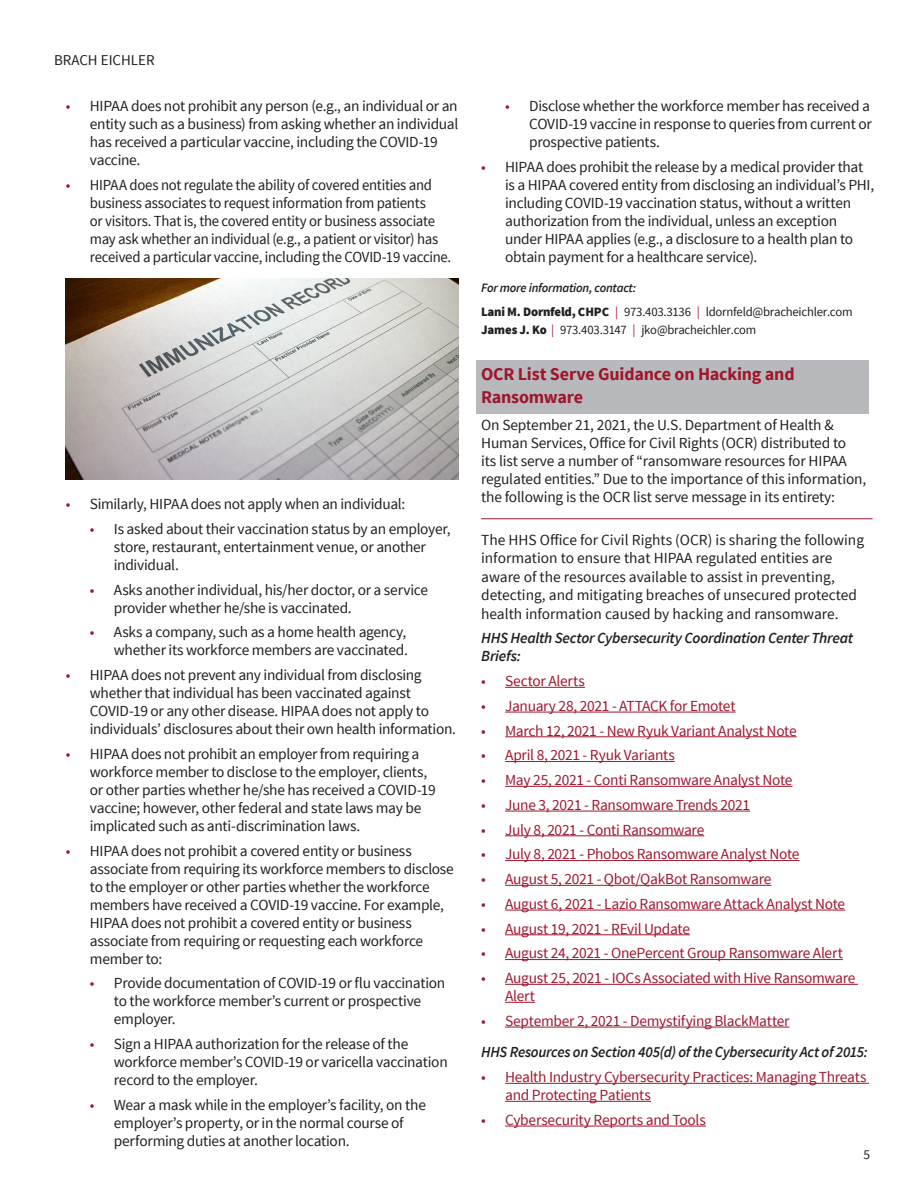
<style>
.page{position:relative;width:918px;height:1188px;background:#fff}
.page>*{position:absolute;margin:0;border:0;box-sizing:border-box;transform-origin:0 0}
.FOR_MORE_INFORMATI{font:700 18px/22.5px "Source Sans Pro";letter-spacing:-.01em;color:#9f172e}
.hyperlink{font:15.3px/18px "Source Sans Pro";letter-spacing:-.02em;color:#231f20}
.hyperlink-2{font:15.3px/18px "Source Sans Pro";letter-spacing:-.02em;color:#9f172e}
.FOR_MORE_INFORMATI-2{font:15.3px/18px "Source Sans Pro";letter-spacing:-.01em;color:#231f20}
.hyperlink-3{font:15.3px/18px "Source Sans Pro";letter-spacing:-.02em;color:#231f20;scale:.96 1}
.FOR_MORE_INFORMATI-3{font:italic 600 15.3px/18px "Source Sans Pro";letter-spacing:-.015em;color:#231f20}
.t1{font:15px "Source Sans Pro";color:#231f20}
.Page_Numbers_9_13_65{font:13.5px "Source Sans Pro";color:#231f20}
.hyperlink-4{font:12.75px/18px "Source Sans Pro";letter-spacing:-.02em;color:#231f20}
.hyperlink-5{font:italic 600 12.75px "Source Sans Pro";letter-spacing:-.02em;color:#231f20}
.s1{color:#9f172e}
.s2{font-weight:900}
</style>
<div class="page">
<div style="left:476px;top:360px;width:393px;height:54px;background:#b8b9bc"></div>
<hr style="left:505px;top:687px;width:80px;height:1px;background:#9f172e">
<hr style="left:505px;top:712px;width:231px;height:1px;background:#9f172e">
<hr style="left:505px;top:736px;width:292px;height:1px;background:#9f172e">
<hr style="left:505px;top:761px;width:170px;height:1px;background:#9f172e">
<hr style="left:505px;top:786px;width:287px;height:1px;background:#9f172e">
<hr style="left:505px;top:811px;width:245px;height:1px;background:#9f172e">
<hr style="left:505px;top:835px;width:199px;height:1px;background:#9f172e">
<hr style="left:505px;top:860px;width:295px;height:1px;background:#9f172e">
<hr style="left:505px;top:885px;width:267px;height:1px;background:#9f172e">
<hr style="left:505px;top:910px;width:340px;height:1px;background:#9f172e">
<hr style="left:505px;top:934px;width:185px;height:1px;background:#9f172e">
<hr style="left:505px;top:959px;width:338px;height:1px;background:#9f172e">
<hr style="left:505px;top:984px;width:353px;height:1px;background:#9f172e">
<hr style="left:505px;top:1002px;width:30px;height:1px;background:#9f172e">
<hr style="left:505px;top:1027px;width:285px;height:1px;background:#9f172e">
<hr style="left:505px;top:1083px;width:364px;height:1px;background:#9f172e">
<hr style="left:505px;top:1101px;width:146px;height:1px;background:#9f172e">
<hr style="left:505px;top:1126px;width:201px;height:1px;background:#9f172e">
<img style="left:66px;top:279px;width:393px;height:201px">
<hr style="left:481px;top:518px;width:392px;height:1px;background:#9f172e">
<p class="t1" style="left:54px;top:51px;width:102px">BRACH EICHLER</p>
<p class="hyperlink" style="left:90px;top:97px;width:370px;text-indent:-24px"><span class="s1">•</span> HIPAA does not prohibit any person (e.g., an individual or an entity such as a business) from asking whether an individual has received a particular vaccine, including the COVID-19 vaccine.</p>
<p class="hyperlink-3" style="left:90px;top:176px;width:378px;text-indent:-24px"><span class="s1">•</span> HIPAA does not regulate the ability of covered entities and business associates to request information from patients<br>or visitors. That is, the covered entity or business associate may ask whether an individual (e.g., a patient or visitor) has received a particular vaccine, including the COVID-19 vaccine.</p>
<p class="hyperlink" style="left:66px;top:495px;width:341px"><span class="s1">•</span> Similarly, HIPAA does not apply when an individual:</p>
<p class="hyperlink" style="left:114px;top:520px;width:338px;text-indent:-24px"><span class="s1">•</span> Is asked about their vaccination status by an employer, store, restaurant, entertainment venue, or another individual.</p>
<p class="hyperlink" style="left:114px;top:581px;width:316px;text-indent:-24px"><span class="s1">•</span> Asks another individual, his/her doctor, or a service provider whether he/she is vaccinated.</p>
<p class="hyperlink" style="left:90px;top:624px;width:320px;text-align:right"><span class="s1">•</span> Asks a company, such as a home health agency, whether its workforce members are vaccinated.</p>
<p class="hyperlink" style="left:90px;top:666px;width:368px;text-indent:-24px"><span class="s1">•</span> HIPAA does not prevent any individual from disclosing whether that individual has been vaccinated against COVID-19 or any other disease. HIPAA does not apply to individuals’ disclosures about their own health information.</p>
<p class="hyperlink" style="left:90px;top:745px;width:348px;text-indent:-24px"><span class="s1">•</span> HIPAA does not prohibit an employer from requiring a workforce member to disclose to the employer, clients, or other parties whether he/she has received a COVID-19 vaccine; however, other federal and state laws may be implicated such as anti-discrimination laws.</p>
<p class="hyperlink" style="left:90px;top:842px;width:366px;text-indent:-24px"><span class="s1">•</span> HIPAA does not prohibit a covered entity or business associate from requiring its workforce members to disclose to the employer or other parties whether the workforce members have received a COVID-19 vaccine. For example, HIPAA does not prohibit a covered entity or business associate from requiring or requesting each workforce member to:</p>
<p class="hyperlink" style="left:114px;top:975px;width:333px;text-indent:-24px"><span class="s1">•</span> Provide documentation of COVID-19 or flu vaccination to the workforce member’s current or prospective employer.</p>
<p class="hyperlink" style="left:114px;top:1035px;width:335px;text-indent:-24px"><span class="s1">•</span> Sign a HIPAA authorization for the release of the workforce member’s COVID-19 or varicella vaccination record to the employer.</p>
<p class="hyperlink" style="left:114px;top:1096px;width:314px;text-indent:-24px"><span class="s1">•</span> Wear a mask while in the employer’s facility, on the employer’s property, or in the normal course of performing duties at another location.</p>
<p class="hyperlink" style="left:529px;top:97px;width:344px;text-align:justify;text-indent:-24px"><span class="s1">•</span> Disclose whether the workforce member has received a COVID-19 vaccine in response to queries from current or prospective patients.</p>
<p class="hyperlink" style="left:505px;top:158px;width:371px;text-indent:-24px"><span class="s1">•</span> HIPAA does prohibit the release by a medical provider that is a HIPAA covered entity from disclosing an individual’s PHI, including COVID-19 vaccination status, without a written authorization from the individual, unless an exception under HIPAA applies (e.g., a disclosure to a health plan to obtain payment for a healthcare service).</p>
<p class="hyperlink-5" style="left:481px;top:279px;width:156px">For more information, contact:</p>
<p class="hyperlink-4" style="left:481px;top:303px;width:373px"><span class="s2">Lani M. Dornfeld, CHPC</span> <span class="s1">|</span> 973.403.3136 <span class="s1">|</span> ldornfeld@bracheichler.com<br><span class="s2">James J. Ko</span> <span class="s1">|</span> 973.403.3147 <span class="s1">|</span> jko@bracheichler.com</p>
<p class="FOR_MORE_INFORMATI" style="left:481px;top:364px;width:315px">OCR List Serve Guidance on Hacking and<br>Ransomware</p>
<p class="FOR_MORE_INFORMATI-2" style="left:481px;top:417px;width:387px">On September 21, 2021, the U.S. Department of Health &amp; Human Services, Office for Civil Rights (OCR) distributed to<br>its list serve a number of “ransomware resources for HIPAA regulated entities.” Due to the importance of this information, the following is the OCR list serve message in its entirety:</p>
<p class="FOR_MORE_INFORMATI-2" style="left:481px;top:531px;width:384px;line-height:18.5px">The HHS Office for Civil Rights (OCR) is sharing the following information to ensure that HIPAA regulated entities are aware of the resources available to assist in preventing, detecting, and mitigating breaches of unsecured protected health information caused by hacking and ransomware.</p>
<p class="FOR_MORE_INFORMATI-3" style="left:481px;top:629px;width:373px">HHS Health Sector Cybersecurity Coordination Center Threat<br>Briefs:</p>
<p class="hyperlink-2" style="left:481px;top:672px;width:105px">• Sector Alerts</p>
<p class="hyperlink-2" style="left:481px;top:697px;width:256px">• January 28, 2021 - ATTACK for Emotet</p>
<p class="hyperlink-2" style="left:481px;top:722px;width:317px">• March 12, 2021 - New Ryuk Variant Analyst Note</p>
<p class="hyperlink-2" style="left:481px;top:747px;width:195px">• April 8, 2021 - Ryuk Variants</p>
<p class="hyperlink-2" style="left:481px;top:771px;width:313px">• May 25, 2021 - Conti Ransomware Analyst Note</p>
<p class="hyperlink-2" style="left:481px;top:796px;width:271px">• June 3, 2021 - Ransomware Trends 2021</p>
<p class="hyperlink-2" style="left:481px;top:821px;width:225px">• July 8, 2021 - Conti Ransomware</p>
<p class="hyperlink-2" style="left:481px;top:846px;width:320px">• July 8, 2021 - Phobos Ransomware Analyst Note</p>
<p class="hyperlink-2" style="left:481px;top:870px;width:292px">• August 5, 2021 - Qbot/QakBot Ransomware</p>
<p class="hyperlink-2" style="left:481px;top:895px;width:366px">• August 6, 2021 - Lazio Ransomware Attack Analyst Note</p>
<p class="hyperlink-2" style="left:481px;top:920px;width:210px">• August 19, 2021 - REvil Update</p>
<p class="hyperlink-2" style="left:481px;top:945px;width:363px">• August 24, 2021 - OnePercent Group Ransomware Alert</p>
<p class="hyperlink-2" style="left:505px;top:969px;width:352px;text-indent:-24px">• August 25, 2021 - IOCs Associated with Hive Ransomware<br>Alert</p>
<p class="hyperlink-2" style="left:481px;top:1012px;width:310px">• September 2, 2021 - Demystifying BlackMatter</p>
<p class="FOR_MORE_INFORMATI-3" style="left:481px;top:1043px;width:388px">HHS Resources on Section 405(d) of the Cybersecurity Act of 2015:</p>
<p class="hyperlink-2" style="left:505px;top:1068px;width:363px;text-indent:-24px">• Health Industry Cybersecurity Practices: Managing Threats and Protecting Patients</p>
<p class="hyperlink-2" style="left:481px;top:1111px;width:226px">• Cybersecurity Reports and Tools</p>
<p class="Page_Numbers_9_13_65" style="left:864px;top:1146px;width:8px">5</p>
</div>
